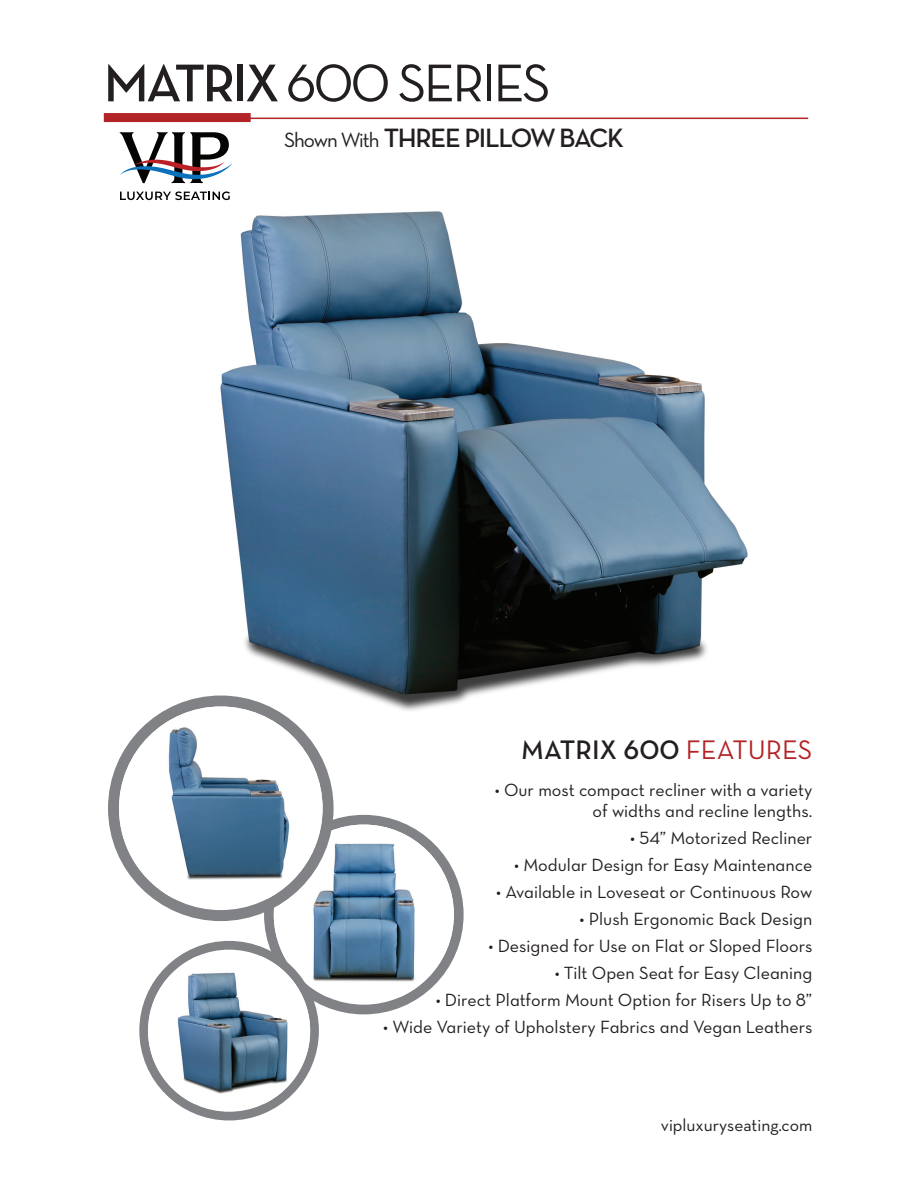
<style>
.page{position:relative;width:918px;height:1188px;background:#fff}
.page>*{position:absolute;margin:0;border:0;box-sizing:border-box;transform-origin:0 0}
.t1{font:54px "Neutra Text Book Alt";letter-spacing:-.05em;color:#231f20}
.t2{font:27.3px "Neutra Text Demi Alt";color:#231f20}
.t3{font:27px "Neutra Text Demi Alt";letter-spacing:-.05em;color:#231f20}
.t4{font:18px/21px "Neutra Text Book Alt";color:#231f20;text-align:right}
.t5{font:17.55px "Neutra Text";color:#231f20}
.s1{font-family:"Neutra Text";font-weight:600}
.s2{font-family:"Neutra Text Book Alt";font-size:21px}
.s3{font-family:"Neutra Text Book Alt";color:#b32426}
</style>
<div class="page">
<img style="left:171px;top:211px;width:577px;height:500px">
<svg style="left:264px;top:815px;width:200px;height:199px;fill:#808285"></svg>
<img style="left:274px;top:825px;width:180px;height:172px">
<svg style="left:108px;top:696px;width:226px;height:225px;fill:#808285"></svg>
<img style="left:119px;top:707px;width:204px;height:192px">
<svg style="left:119px;top:132px;width:114px;height:51px"></svg>
<svg style="left:120px;top:191px;width:110px;height:9px"></svg>
<hr style="left:106px;top:118px;width:702px;height:1px;background:#b32426">
<div style="left:104px;top:113px;width:147px;height:9px;background:#b32426"></div>
<div style="left:139px;top:941px;width:180px;height:179px;background:#808285;border-radius:50%"></div>
<div style="left:148px;top:950px;width:162px;height:162px;background:#fff;border-radius:50%"></div>
<img style="left:148px;top:956px;width:162px;height:147px">
<h1 class="t1" style="left:104px;top:50px;width:448px"><span class="s1">MATRIX</span> 600 SERIES</h1>
<h3 class="t3" style="left:284px;top:121px;width:342px"><span class="s2">Shown With</span> THREE PILLOW BACK</h3>
<h2 class="t2" style="left:521px;top:733px;width:293px">MATRIX 600 <span class="s3">FEATURES</span></h2>
<p class="t4" style="left:495px;top:779px;width:319px">• Our most compact recliner with a variety of widths and recline lengths.</p>
<p class="t4" style="left:630px;top:827px;width:184px">• 54” Motorized Recliner</p>
<p class="t4" style="left:514px;top:854px;width:300px">• Modular Design for Easy Maintenance</p>
<p class="t4" style="left:496px;top:881px;width:318px">• Available in Loveseat or Continuous Row</p>
<p class="t4" style="left:580px;top:908px;width:234px">• Plush Ergonomic Back Design</p>
<p class="t4" style="left:488px;top:935px;width:325px">• Designed for Use on Flat or Sloped Floors</p>
<p class="t4" style="left:555px;top:962px;width:259px">• Tilt Open Seat for Easy Cleaning</p>
<p class="t4" style="left:436px;top:989px;width:378px">• Direct Platform Mount Option for Risers Up to 8”</p>
<p class="t4" style="left:383px;top:1016px;width:431px">• Wide Variety of Upholstery Fabrics and Vegan Leathers</p>
<p class="t5" style="left:661px;top:1114px;width:153px">vipluxuryseating.com</p>
</div>
